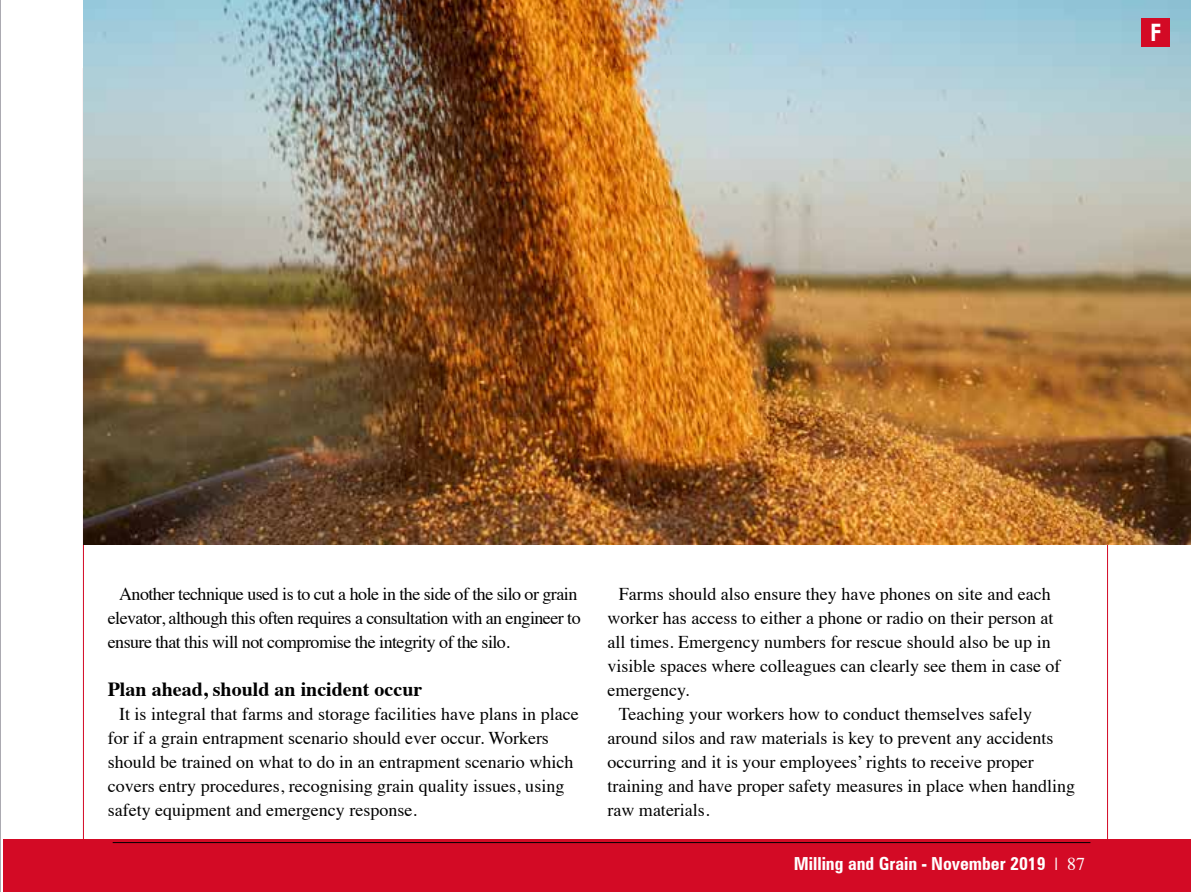
<style>
.page{position:relative;width:1191px;height:892px;background:#fff}
.page>*{position:absolute;margin:0;border:0;box-sizing:border-box;transform-origin:0 0}
.t1{font:700 24px "Century Gothic";color:#fff}
.t2{font:700 20px "Times";color:#000}
.t3{font:18px/24px "Times";color:#000}
.t4{font:18px/24px "Times";letter-spacing:-.03em;color:#000}
.t5{font:700 condensed 18px "Zurich BT";color:#fff}
.s1{font-family:"Times";font-weight:400;font-stretch:normal}
</style>
<div class="page">
<hr style="left:83px;top:68px;width:1px;height:824px;background:#d30a25">
<hr style="left:1107px;top:68px;width:1px;height:824px;background:#d30a25">
<div style="left:4px;top:839px;width:1187px;height:53px;background:#d30a25"></div>
<img style="left:0;top:0;width:1px;height:892px">
<img style="left:84px;top:0;width:1107px;height:544px">
<hr style="left:113px;top:842px;width:977px;height:1px;background:#000">
<div style="left:1141px;top:18px;width:28px;height:28px;background:#d30a25"></div>
<h1 class="t1" style="left:1149px;top:14px;width:13px">F</h1>
<p class="t4" style="left:108px;top:580px;width:474px;text-indent:11px">Another technique used is to cut a hole in the side of the silo or grain elevator, although this often requires a consultation with an engineer to ensure that this will not compromise the integrity of the silo.</p>
<p class="t2" style="left:108px;top:670px;width:316px">Plan ahead, should an incident occur</p>
<p class="t3" style="left:108px;top:700px;width:472px;text-indent:11px">It is integral that farms and storage facilities have plans in place for if a grain entrapment scenario should ever occur. Workers should be trained on what to do in an entrapment scenario which covers entry procedures, recognising grain quality issues, using safety equipment and emergency response.</p>
<p class="t3" style="left:619px;top:580px;width:433px">Farms should also ensure they have phones on site and each</p>
<p class="t3" style="left:607px;top:604px;width:447px">worker has access to either a phone or radio on their person at</p>
<p class="t3" style="left:607px;top:628px;width:445px">all times. Emergency numbers for rescue should also be up in</p>
<p class="t3" style="left:607px;top:652px;width:454px">visible spaces where colleagues can clearly see them in case of</p>
<p class="t3" style="left:607px;top:676px;width:83px">emergency.</p>
<p class="t3" style="left:619px;top:700px;width:415px">Teaching your workers how to conduct themselves safely</p>
<p class="t3" style="left:607px;top:724px;width:447px">around silos and raw materials is key to prevent any accidents</p>
<p class="t3" style="left:607px;top:748px;width:428px">occurring and it is your employees’ rights to receive proper</p>
<p class="t3" style="left:607px;top:772px;width:469px">training and have proper safety measures in place when handling</p>
<p class="t3" style="left:607px;top:796px;width:103px">raw materials.</p>
<p class="t5" style="left:794px;top:853px;width:293px">Milling and Grain - November 2019 <span class="s1">| 87</span></p>
</div>
